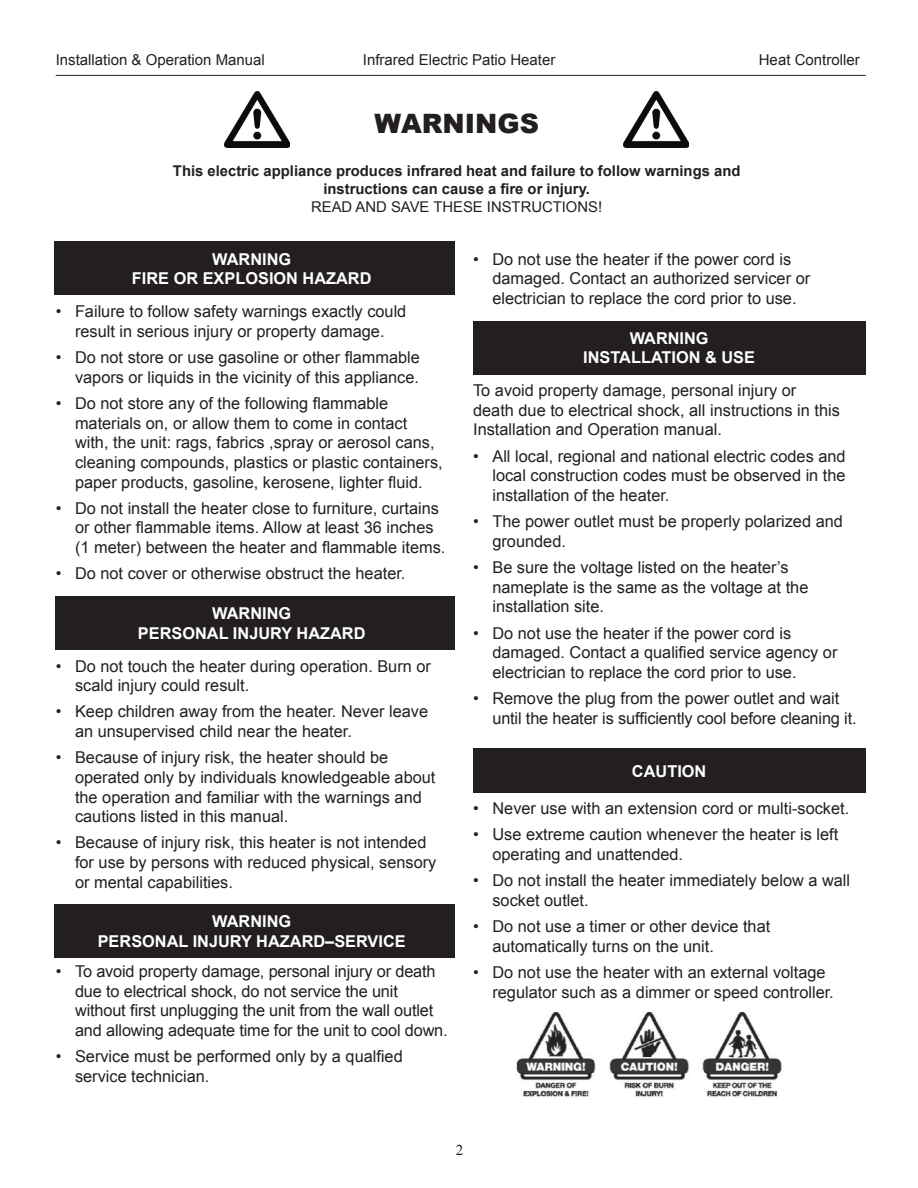
<style>
.page{position:relative;width:918px;height:1188px;background:#fff}
.page>*{position:absolute;margin:0;border:0;box-sizing:border-box;transform-origin:0 0}
.t1{font:900 26.7px "Arial";color:#231f20}
.t2{font:16.35px/19.6px "Arial";color:#231f20}
.t3{font:700 16.35px/19.6px "Arial";color:#fff;text-align:center}
.t4{font:15px "Arial";color:#231f20}
.t5{font:15px "Times New Roman";color:#231f20}
.t6{font:700 14.85px/17.9px "Arial";color:#231f20;text-align:center}
.t7{font:14.85px "Arial";color:#231f20}
</style>
<div class="page">
<img style="left:516px;top:1012px;width:266px;height:85px">
<div style="left:473px;top:749px;width:392px;height:44px;background:#231f20"></div>
<div style="left:473px;top:321px;width:392px;height:53px;background:#231f20"></div>
<div style="left:54px;top:905px;width:401px;height:53px;background:#231f20"></div>
<div style="left:55px;top:597px;width:400px;height:53px;background:#231f20"></div>
<div style="left:54px;top:241px;width:401px;height:54px;background:#231f20"></div>
<hr style="left:56px;top:75px;width:810px;height:1px;background:#231f20">
<img style="left:225px;top:91px;width:65px;height:57px">
<img style="left:623px;top:91px;width:65px;height:57px">
<p class="t4" style="left:56px;top:50px;width:211px">Installation &amp; Operation Manual</p>
<p class="t4" style="left:363px;top:50px;width:194px">Infrared Electric Patio Heater</p>
<p class="t4" style="left:759px;top:50px;width:102px">Heat Controller</p>
<h1 class="t1" style="left:374px;top:104px;width:166px">WARNINGS</h1>
<p class="t6" style="left:173px;top:162px;width:569px">This electric appliance produces infrared heat and failure to follow warnings and instructions can cause a fire or injury.</p>
<p class="t7" style="left:311px;top:197px;width:293px">READ AND SAVE THESE INSTRUCTIONS!</p>
<p class="t3" style="left:132px;top:250px;width:241px">WARNING<br>FIRE OR EXPLOSION HAZARD</p>
<p class="t2" style="left:56px;top:302px;width:352px;text-align:center">• Failure to follow safety warnings exactly could result in serious injury or property damage.</p>
<p class="t2" style="left:56px;top:348px;width:366px;text-align:right">• Do not store or use gasoline or other flammable vapors or liquids in the vicinity of this appliance.</p>
<p class="t2" style="left:75px;top:394px;width:369px;text-indent:-19px">• Do not store any of the following flammable materials on, or allow them to come in contact with, the unit: rags, fabrics ,spray or aerosol cans, cleaning compounds, plastics or plastic containers, paper products, gasoline, kerosene, lighter fluid.</p>
<p class="t2" style="left:75px;top:498px;width:372px;text-indent:-19px">• Do not install the heater close to furniture, curtains or other flammable items. Allow at least 36 inches (1 meter) between the heater and flammable items.</p>
<p class="t2" style="left:56px;top:564px;width:351px">• Do not cover or otherwise obstruct the heater.</p>
<p class="t3" style="left:138px;top:604px;width:229px">WARNING<br>PERSONAL INJURY HAZARD</p>
<p class="t2" style="left:75px;top:656px;width:357px;text-indent:-19px">• Do not touch the heater during operation. Burn or scald injury could result.</p>
<p class="t2" style="left:75px;top:702px;width:355px;text-indent:-19px">• Keep children away from the heater. Never leave an unsupervised child near the heater.</p>
<p class="t2" style="left:75px;top:748px;width:362px;text-indent:-19px">• Because of injury risk, the heater should be operated only by individuals knowledgeable about the operation and familiar with the warnings and cautions listed in this manual.</p>
<p class="t2" style="left:75px;top:833px;width:363px;text-indent:-19px">• Because of injury risk, this heater is not intended for use by persons with reduced physical, sensory or mental capabilities.</p>
<p class="t3" style="left:98px;top:912px;width:310px">WARNING<br>PERSONAL INJURY HAZARD–SERVICE</p>
<p class="t2" style="left:75px;top:962px;width:374px;text-indent:-19px">• To avoid property damage, personal injury or death due to electrical shock, do not service the unit without first unplugging the unit from the wall outlet and allowing adequate time for the unit to cool down.</p>
<p class="t2" style="left:75px;top:1047px;width:329px;text-indent:-19px">• Service must be performed only by a qualfied service technician.</p>
<p class="t2" style="left:492px;top:249px;width:319px;text-indent:-19px">• Do not use the heater if the power cord is damaged. Contact an authorized servicer or electrician to replace the cord prior to use.</p>
<p class="t3" style="left:583px;top:329px;width:173px">WARNING<br>INSTALLATION &amp; USE</p>
<p class="t2" style="left:473px;top:381px;width:368px">To avoid property damage, personal injury or death due to electrical shock, all instructions in this<br>Installation and Operation manual.</p>
<p class="t2" style="left:492px;top:446px;width:355px;text-align:justify;text-indent:-19px">• All local, regional and national electric codes and local construction codes must be observed in the installation of the heater.</p>
<p class="t2" style="left:492px;top:512px;width:352px;text-indent:-19px">• The power outlet must be properly polarized and grounded.</p>
<p class="t2" style="left:492px;top:558px;width:318px;text-indent:-19px">• Be sure the voltage listed on the heater’s nameplate is the same as the voltage at the installation site.</p>
<p class="t2" style="left:492px;top:623px;width:347px;text-indent:-19px">• Do not use the heater if the power cord is damaged. Contact a qualified service agency or electrician to replace the cord prior to use.</p>
<p class="t2" style="left:492px;top:689px;width:366px;text-indent:-19px">• Remove the plug from the power outlet and wait until the heater is sufficiently cool before cleaning it.</p>
<p class="t3" style="left:632px;top:762px;width:76px">CAUTION</p>
<p class="t2" style="left:473px;top:799px;width:378px">• Never use with an extension cord or multi-socket.</p>
<p class="t2" style="left:492px;top:825px;width:347px;text-indent:-19px">• Use extreme caution whenever the heater is left operating and unattended.</p>
<p class="t2" style="left:492px;top:871px;width:359px;text-indent:-19px">• Do not install the heater immediately below a wall socket outlet.</p>
<p class="t2" style="left:492px;top:917px;width:279px;text-indent:-19px">• Do not use a timer or other device that automatically turns on the unit.</p>
<p class="t2" style="left:492px;top:963px;width:343px;text-indent:-19px">• Do not use the heater with an external voltage regulator such as a dimmer or speed controller.</p>
<p class="t5" style="left:456px;top:1139px;width:9px">2</p>
</div>
